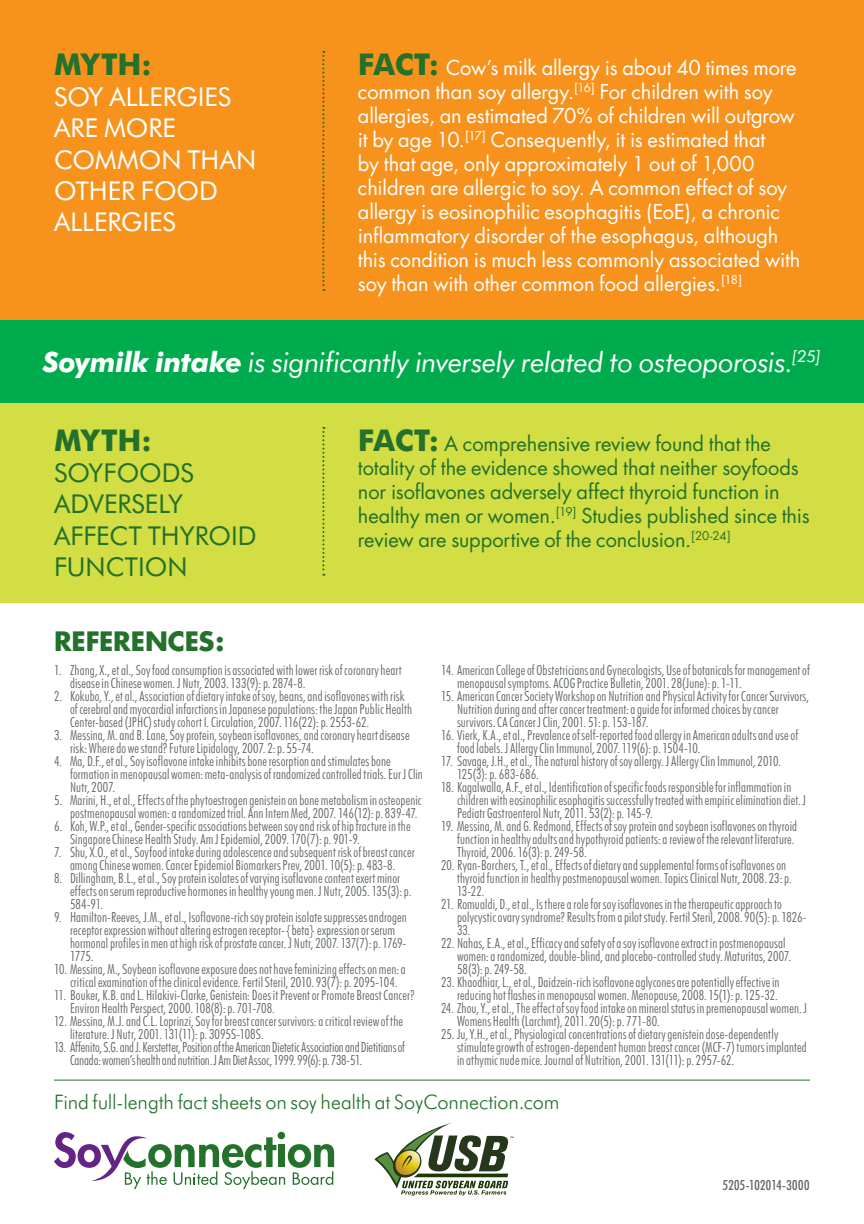
<style>
.page{position:relative;width:864px;height:1224px;background:#fff}
.page>*{position:absolute;margin:0;border:0;box-sizing:border-box;transform-origin:0 0}
.t1{font:700 30px "Futura BT";letter-spacing:-.005em;color:#23712a}
.t2{font:italic 28px "Futura BT";letter-spacing:-.015em;color:#fff}
.t3{font:26px/31.2px "Futura BT";color:#fff}
.t4{font:26px/31.2px "Futura BT";color:#23712a}
.t5{font:700 26px "Futura";letter-spacing:-.005em;color:#23712a}
.t6{font:20px/24px "Futura";letter-spacing:-.005em;color:#fff}
.t7{font:20px/24px "Futura";letter-spacing:-.005em;color:#23712a}
.t8{font:300 20px "Futura BT";letter-spacing:-.005em;color:#23712a}
.t9{font:300 condensed 14px/13px "Futura BT";letter-spacing:.01em;color:#5e6367}
.t10{font:300 condensed 14px/13px "Futura BT";letter-spacing:-.01em;color:#5e6367}
.t11{font:500 condensed 14px "Futura BT";letter-spacing:.025em;color:#5e6367}
.s1{font-family:"Futura BT";font-weight:700;font-size:30px;color:#23712a}
.s2{font-weight:700}
.s3{font-family:"Futura BT";font-weight:700;font-size:30px}
</style>
<div class="page">
<hr style="left:54px;top:1080px;width:756px;height:1px;background:#23712a">
<div style="left:0;top:401px;width:864px;height:202px;background:#d2de43"></div>
<div style="left:0;top:0;width:864px;height:321px;background:#f7931d"></div>
<svg style="left:322px;top:51px;width:2px;height:240px"></svg>
<svg style="left:322px;top:427px;width:2px;height:149px"></svg>
<div style="left:0;top:321px;width:864px;height:82px;background:#00ab4d"></div>
<svg style="left:54px;top:1132px;width:280px;height:57px"></svg>
<svg style="left:374px;top:1122px;width:140px;height:74px"></svg>
<h1 class="t1" style="left:54px;top:46px;width:99px">MYTH:</h1>
<h3 class="t3" style="left:54px;top:81px;width:204px">SOY ALLERGIES<br>ARE MORE<br>COMMON THAN<br>OTHER FOOD<br>ALLERGIES</h3>
<p class="t6" style="left:358px;top:56px;width:444px"><span class="s1">FACT:</span> Cow’s milk allergy is about 40 times more common than soy allergy.<sup>[16]</sup> For children with soy allergies, an estimated 70% of children will outgrow it by age 10.<sup>[17]</sup> Consequently, it is estimated that<br>by that age, only approximately 1 out of 1,000 children are allergic to soy. A common effect of soy allergy is eosinophilic esophagitis (EoE), a chronic inflammatory disorder of the esophagus, although this condition is much less commonly associated with soy than with other common food allergies.<sup>[18]</sup></p>
<h2 class="t2" style="left:43px;top:345px;width:780px"><span class="s2">Soymilk intake</span> is significantly inversely related to osteoporosis.<sup>[25]</sup></h2>
<h1 class="t1" style="left:54px;top:422px;width:99px">MYTH:</h1>
<h3 class="t4" style="left:54px;top:457px;width:204px">SOYFOODS<br>ADVERSELY<br>AFFECT THYROID<br>FUNCTION</h3>
<p class="t7" style="left:358px;top:432px;width:453px"><span class="s3">FACT:</span> A comprehensive review found that the totality of the evidence showed that neither soyfoods nor isoflavones adversely affect thyroid function in healthy men or women.<sup>[19]</sup> Studies published since this review are supportive of the conclusion.<sup>[20-24]</sup></p>
<h3 class="t5" style="left:54px;top:624px;width:172px">REFERENCES:</h3>
<p class="t9" style="left:70px;top:663px;width:333px;text-indent:-16px">1. Zhang, X., et al., Soy food consumption is associated with lower risk of coronary heart disease in Chinese women. J Nutr, 2003. 133(9): p. 2874-8.</p>
<p class="t9" style="left:70px;top:689px;width:344px;text-indent:-16px">2. Kokubo, Y., et al., Association of dietary intake of soy, beans, and isoflavones with risk of cerebral and myocardial infarctions in Japanese populations: the Japan Public Health<br>Center-based (JPHC) study cohort I. Circulation, 2007. 116(22): p. 2553-62.</p>
<p class="t9" style="left:70px;top:728px;width:341px;text-indent:-16px">3. Messina, M. and B. Lane, Soy protein, soybean isoflavones, and coronary heart disease risk: Where do we stand? Future Lipidology, 2007. 2: p. 55-74.</p>
<p class="t9" style="left:70px;top:754px;width:354px;text-indent:-16px">4. Ma, D.F., et al., Soy isoflavone intake inhibits bone resorption and stimulates bone formation in menopausal women: meta-analysis of randomized controlled trials. Eur J Clin<br>Nutr, 2007.</p>
<p class="t9" style="left:54px;top:793px;width:369px;text-align:right">5. Marini, H., et al., Effects of the phytoestrogen genistein on bone metabolism in osteopenic postmenopausal women: a randomized trial. Ann Intern Med, 2007. 146(12): p. 839-47.</p>
<p class="t9" style="left:70px;top:819px;width:342px;text-indent:-16px">6. Koh, W.P., et al., Gender-specific associations between soy and risk of hip fracture in the<br>Singapore Chinese Health Study. Am J Epidemiol, 2009. 170(7): p. 901-9.</p>
<p class="t9" style="left:54px;top:845px;width:362px;text-align:center">7. Shu, X.O., et al., Soyfood intake during adolescence and subsequent risk of breast cancer among Chinese women. Cancer Epidemiol Biomarkers Prev, 2001. 10(5): p. 483-8.</p>
<p class="t9" style="left:70px;top:871px;width:343px;text-indent:-16px">8. Dillingham, B.L., et al., Soy protein isolates of varying isoflavone content exert minor effects on serum reproductive hormones in healthy young men. J Nutr, 2005. 135(3): p.<br>584-91.</p>
<p class="t9" style="left:70px;top:911px;width:338px;text-indent:-16px">9. Hamilton-Reeves, J.M., et al., Isoflavone-rich soy protein isolate suppresses androgen receptor expression without altering estrogen receptor-{beta} expression or serum hormonal profiles in men at high risk of prostate cancer. J Nutr, 2007. 137(7): p. 1769- 1775.</p>
<p class="t9" style="left:54px;top:963px;width:353px;text-align:center">10. Messina, M., Soybean isoflavone exposure does not have feminizing effects on men: a critical examination of the clinical evidence. Fertil Steril, 2010. 93(7): p. 2095-104.</p>
<p class="t9" style="left:70px;top:989px;width:346px;text-indent:-16px">11. Bouker, K.B. and L. Hilakivi-Clarke, Genistein: Does it Prevent or Promote Breast Cancer?<br>Environ Health Perspect, 2000. 108(8): p. 701-708.</p>
<p class="t9" style="left:70px;top:1015px;width:335px;text-indent:-16px">12. Messina, M.J. and C.L. Loprinzi, Soy for breast cancer survivors: a critical review of the literature. J Nutr, 2001. 131(11): p. 3095S-108S.</p>
<p class="t10" style="left:70px;top:1041px;width:336px;text-indent:-16px">13. Affenito, S.G. and J. Kerstetter, Position of the American Dietetic Association and Dietitians of<br>Canada: women’s health and nutrition. J Am Diet Assoc, 1999. 99(6): p. 738-51.</p>
<p class="t9" style="left:457px;top:664px;width:354px;text-indent:-16px">14. American College of Obstetricians and Gynecologists, Use of botanicals for management of menopausal symptoms. ACOG Practice Bulletin, 2001. 28(June): p. 1-11.</p>
<p class="t9" style="left:457px;top:690px;width:354px;text-indent:-16px">15. American Cancer Society Workshop on Nutrition and Physical Activity for Cancer Survivors,<br>Nutrition during and after cancer treatment: a guide for informed choices by cancer survivors. CA Cancer J Clin, 2001. 51: p. 153-187.</p>
<p class="t9" style="left:457px;top:729px;width:343px;text-indent:-16px">16. Vierk, K.A., et al., Prevalence of self-reported food allergy in American adults and use of food labels. J Allergy Clin Immunol, 2007. 119(6): p. 1504-10.</p>
<p class="t9" style="left:457px;top:755px;width:326px;text-indent:-16px">17. Savage, J.H., et al., The natural history of soy allergy. J Allergy Clin Immunol, 2010.<br>125(3): p. 683-686.</p>
<p class="t9" style="left:457px;top:781px;width:351px;text-indent:-16px">18. Kagalwalla, A.F., et al., Identification of specific foods responsible for inflammation in children with eosinophilic esophagitis successfully treated with empiric elimination diet. J<br>Pediatr Gastroenterol Nutr, 2011. 53(2): p. 145-9.</p>
<p class="t9" style="left:457px;top:820px;width:342px;text-indent:-16px">19. Messina, M. and G. Redmond, Effects of soy protein and soybean isoflavones on thyroid function in healthy adults and hypothyroid patients: a review of the relevant literature.<br>Thyroid, 2006. 16(3): p. 249-58.</p>
<p class="t9" style="left:457px;top:859px;width:336px;text-indent:-16px">20. Ryan-Borchers, T., et al., Effects of dietary and supplemental forms of isoflavones on thyroid function in healthy postmenopausal women. Topics Clinical Nutr, 2008. 23: p.<br>13-22.</p>
<p class="t9" style="left:457px;top:898px;width:351px;text-indent:-16px">21. Romualdi, D., et al., Is there a role for soy isoflavones in the therapeutic approach to polycystic ovary syndrome? Results from a pilot study. Fertil Steril, 2008. 90(5): p. 1826-<br>33.</p>
<p class="t9" style="left:457px;top:937px;width:336px;text-indent:-16px">22. Nahas, E.A., et al., Efficacy and safety of a soy isoflavone extract in postmenopausal women: a randomized, double-blind, and placebo-controlled study. Maturitas, 2007.<br>58(3): p. 249-58.</p>
<p class="t9" style="left:441px;top:976px;width:340px;text-align:right">23. Khaodhiar, L., et al., Daidzein-rich isoflavone aglycones are potentially effective in reducing hot flashes in menopausal women. Menopause, 2008. 15(1): p. 125-32.</p>
<p class="t9" style="left:457px;top:1002px;width:352px;text-indent:-16px">24. Zhou, Y., et al., The effect of soy food intake on mineral status in premenopausal women. J<br>Womens Health (Larchmt), 2011. 20(5): p. 771-80.</p>
<p class="t9" style="left:457px;top:1028px;width:351px;text-indent:-16px">25. Ju, Y.H., et al., Physiological concentrations of dietary genistein dose-dependently stimulate growth of estrogen-dependent human breast cancer (MCF-7) tumors implanted in athymic nude mice. Journal of Nutrition, 2001. 131(11): p. 2957-62.</p>
<h3 class="t8" style="left:54px;top:1090px;width:507px">Find full-length fact sheets on soy health at SoyConnection.com</h3>
<p class="t11" style="left:723px;top:1177px;width:88px">5205-102014-3000</p>
</div>
